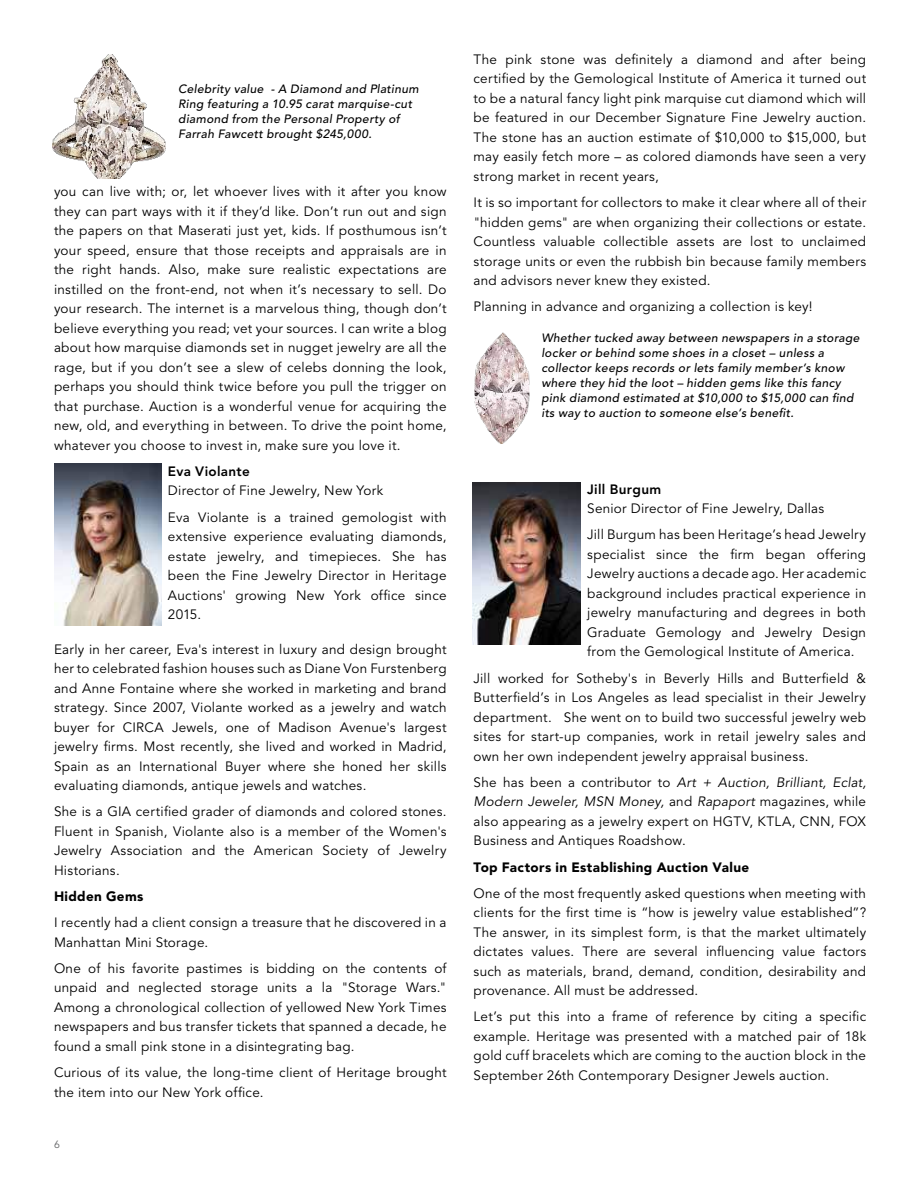
<style>
.page{position:relative;width:918px;height:1188px;background:#fff}
.page>*{position:absolute;margin:0;border:0;box-sizing:border-box;transform-origin:0 0}
.t1{font:13.5px/19.5px "Avenir LT Std";letter-spacing:.02em;color:#000;text-align:justify}
.t2{font:900 13.5px "Avenir LT Std";letter-spacing:.025em;color:#000}
.t3{font:800 13.5px "Avenir LT Std";letter-spacing:.025em;color:#000}
.t4{font:italic 500 12px/15px "Avenir LT Std";letter-spacing:.03em;color:#000}
.t5{font:10.5px "Avenir LT Std";color:#636466}
.s1{font-style:italic}
</style>
<div class="page">
<img style="left:53px;top:54px;width:112px;height:125px">
<img style="left:54px;top:464px;width:108px;height:162px">
<img style="left:474px;top:333px;width:56px;height:111px">
<img style="left:472px;top:483px;width:108px;height:162px">
<p class="t4" style="left:178px;top:82px;width:242px">Celebrity value - A Diamond and Platinum Ring featuring a 10.95 carat marquise-cut diamond from the Personal Property of Farrah Fawcett brought $245,000.</p>
<p class="t1" style="left:54px;top:182px;width:394px">you can live with; or, let whoever lives with it after you know they can part ways with it if they’d like. Don’t run out and sign the papers on that Maserati just yet, kids. If posthumous isn’t your speed, ensure that those receipts and appraisals are in the right hands. Also, make sure realistic expectations are instilled on the front-end, not when it’s necessary to sell. Do your research. The internet is a marvelous thing, though don’t believe everything you read; vet your sources. I can write a blog about how marquise diamonds set in nugget jewelry are all the rage, but if you don’t see a slew of celebs donning the look, perhaps you should think twice before you pull the trigger on that purchase. Auction is a wonderful venue for acquiring the new, old, and everything in between. To drive the point home, whatever you choose to invest in, make sure you love it.</p>
<p class="t3" style="left:168px;top:463px;width:83px">Eva Violante</p>
<p class="t1" style="left:168px;top:478px;width:280px;line-height:26.2px">Director of Fine Jewelry, New York<br>Eva Violante is a trained gemologist with</p>
<p class="t1" style="left:168px;top:527px;width:280px">extensive experience evaluating diamonds, estate jewelry, and timepieces. She has been the Fine Jewelry Director in Heritage Auctions' growing New York office since 2015.</p>
<p class="t1" style="left:54px;top:640px;width:394px">Early in her career, Eva's interest in luxury and design brought her to celebrated fashion houses such as Diane Von Furstenberg and Anne Fontaine where she worked in marketing and brand strategy. Since 2007, Violante worked as a jewelry and watch buyer for CIRCA Jewels, one of Madison Avenue's largest jewelry firms. Most recently, she lived and worked in Madrid, Spain as an International Buyer where she honed her skills evaluating diamonds, antique jewels and watches.</p>
<p class="t1" style="left:54px;top:802px;width:394px">She is a GIA certified grader of diamonds and colored stones.<br>Fluent in Spanish, Violante also is a member of the Women's Jewelry Association and the American Society of Jewelry Historians.</p>
<p class="t2" style="left:54px;top:888px;width:91px">Hidden Gems</p>
<p class="t1" style="left:54px;top:913px;width:394px">I recently had a client consign a treasure that he discovered in a<br>Manhattan Mini Storage.</p>
<p class="t1" style="left:54px;top:959px;width:394px">One of his favorite pastimes is bidding on the contents of unpaid and neglected storage units a la "Storage Wars." Among a chronological collection of yellowed New York Times newspapers and bus transfer tickets that spanned a decade, he found a small pink stone in a disintegrating bag.</p>
<p class="t1" style="left:54px;top:1063px;width:394px">Curious of its value, the long-time client of Heritage brought the item into our New York office.</p>
<p class="t5" style="left:54px;top:1138px;width:7px">6</p>
<p class="t1" style="left:474px;top:50px;width:394px">The pink stone was definitely a diamond and after being certified by the Gemological Institute of America it turned out to be a natural fancy light pink marquise cut diamond which will be featured in our December Signature Fine Jewelry auction.<br>The stone has an auction estimate of $10,000 to $15,000, but may easily fetch more – as colored diamonds have seen a very strong market in recent years,</p>
<p class="t1" style="left:474px;top:193px;width:394px">It is so important for collectors to make it clear where all of their "hidden gems" are when organizing their collections or estate.<br>Countless valuable collectible assets are lost to unclaimed storage units or even the rubbish bin because family members and advisors never knew they existed.</p>
<p class="t1" style="left:474px;top:297px;width:341px">Planning in advance and organizing a collection is key!</p>
<p class="t4" style="left:541px;top:330px;width:320px">Whether tucked away between newspapers in a storage locker or behind some shoes in a closet – unless a collector keeps records or lets family member’s know where they hid the loot – hidden gems like this fancy pink diamond estimated at $10,000 to $15,000 can find its way to auction to someone else’s benefit.</p>
<p class="t3" style="left:587px;top:481px;width:75px">Jill Burgum</p>
<p class="t1" style="left:587px;top:496px;width:280px;line-height:26.2px">Senior Director of Fine Jewelry, Dallas<br>Jill Burgum has been Heritage’s head Jewelry</p>
<p class="t1" style="left:587px;top:545px;width:280px">specialist since the firm began offering Jewelry auctions a decade ago. Her academic background includes practical experience in jewelry manufacturing and degrees in both Graduate Gemology and Jewelry Design from the Gemological Institute of America.</p>
<p class="t1" style="left:474px;top:669px;width:394px">Jill worked for Sotheby's in Beverly Hills and Butterfield &amp; Butterfield’s in Los Angeles as lead specialist in their Jewelry department. She went on to build two successful jewelry web sites for start-up companies, work in retail jewelry sales and own her own independent jewelry appraisal business.</p>
<p class="t1" style="left:474px;top:773px;width:394px">She has been a contributor to <span class="s1">Art + Auction, Brilliant, Eclat, Modern Jeweler, MSN Money,</span> and <span class="s1">Rapaport</span> magazines, while also appearing as a jewelry expert on HGTV, KTLA, CNN, FOX Business and Antiques Roadshow.</p>
<p class="t2" style="left:474px;top:859px;width:277px">Top Factors in Establishing Auction Value</p>
<p class="t1" style="left:474px;top:884px;width:394px">One of the most frequently asked questions when meeting with clients for the first time is “how is jewelry value established”?<br>The answer, in its simplest form, is that the market ultimately dictates values. There are several influencing value factors such as materials, brand, demand, condition, desirability and provenance. All must be addressed.</p>
<p class="t1" style="left:474px;top:1007px;width:394px">Let’s put this into a frame of reference by citing a specific example. Heritage was presented with a matched pair of 18k gold cuff bracelets which are coming to the auction block in the September 26th Contemporary Designer Jewels auction.</p>
</div>
